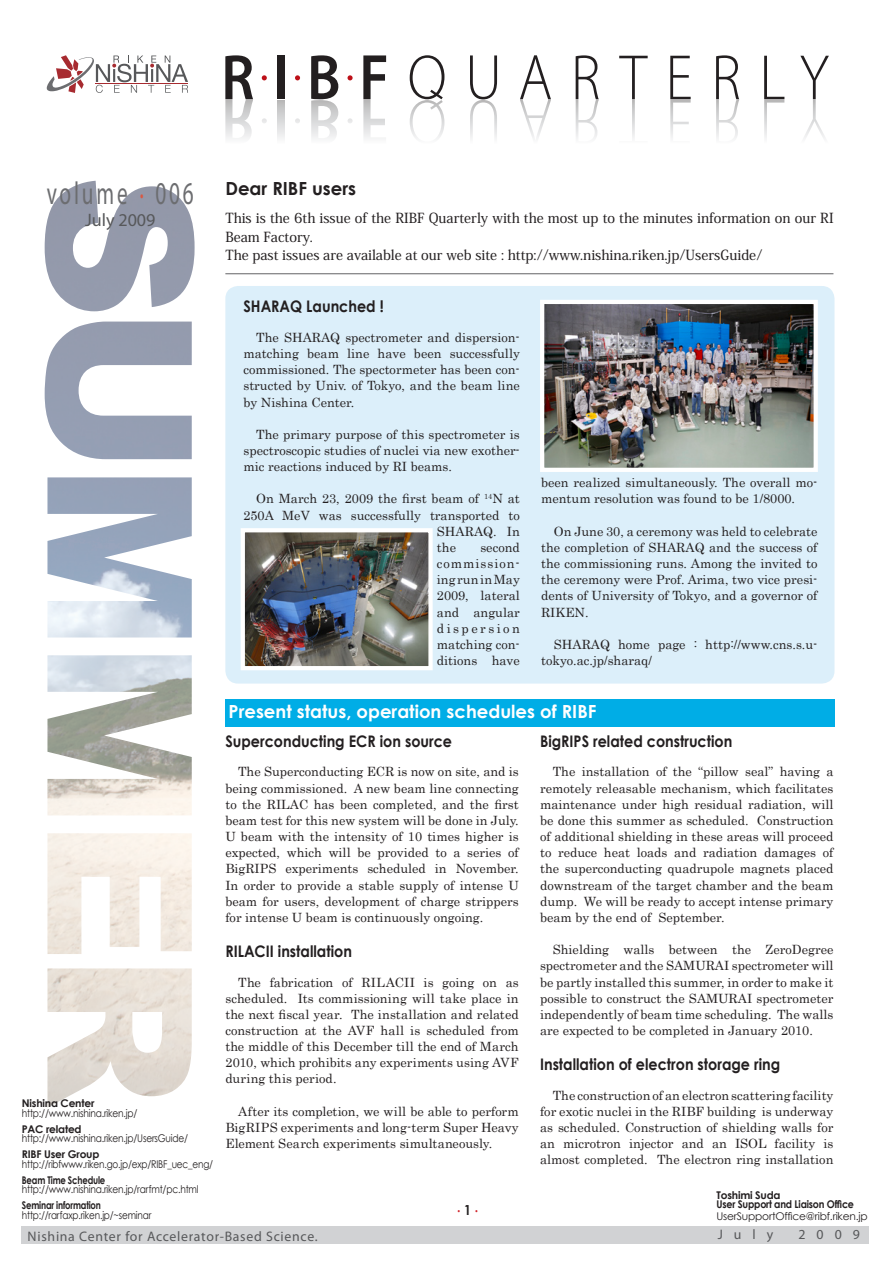
<style>
.page{position:relative;width:893px;height:1263px;background:#fff}
.page>*{position:absolute;margin:0;border:0;box-sizing:border-box;transform-origin:0 0}
.t1{font:31.95px "Myriad Pro";letter-spacing:.135em;color:#6c6d70;scale:.67 1}
.段落スタイル_1{font:700 18px "Century Gothic";color:#fff}
.挨拶タイトル{font:700 18px "Century Gothic";color:#231f20}
.t2{font:18px "Myriad Pro";color:#57585a}
.章タイトル{font:700 15.9px "Century Gothic";color:#231f20;scale:.9 1}
.挨拶本文{font:500 13.8px/18px "Koz Min Pro";color:#231f20}
.t3{font:13.8px "Myriad Pro";letter-spacing:.05em;color:#57585a}
.t4{font:700 13.8px "Century Gothic";color:#d1232a;scale:.9 1}
.本文{font:12.75px/16.2px "Century";color:#231f20;text-align:justify}
.t5{font:10.65px/9.6px "Century Gothic";letter-spacing:-.02em;color:#231f20;scale:.85 1}
.t6{font:10.65px/9.6px "Century Gothic";letter-spacing:-.02em;color:#231f20;scale:.84 1}
.t7{font:700 10.65px/9.6px "Century Gothic";letter-spacing:-.02em;color:#231f20}
.t8{font:10.65px "Century Gothic";letter-spacing:-.02em;color:#231f20}
.s1{font-weight:700}
.s2{color:#231f20}
</style>
<div class="page">
<img style="left:45px;top:181px;width:150px;height:926px">
<div style="left:225px;top:286px;width:609px;height:398px;background:#dceffa;border-radius:13px"></div>
<div style="left:21px;top:1226px;width:847px;height:18px;background:#d1d2d4"></div>
<div style="left:277px;top:55px;width:7px;height:44px;background:#231f20"></div>
<svg style="left:225px;top:55px;width:28px;height:84px"></svg>
<svg style="left:277px;top:100px;width:7px;height:39px"></svg>
<svg style="left:311px;top:55px;width:27px;height:84px"></svg>
<svg style="left:363px;top:55px;width:23px;height:84px"></svg>
<svg style="left:470px;top:55px;width:27px;height:84px"></svg>
<svg style="left:520px;top:55px;width:31px;height:84px"></svg>
<svg style="left:576px;top:55px;width:23px;height:84px"></svg>
<svg style="left:619px;top:56px;width:29px;height:82px"></svg>
<svg style="left:670px;top:56px;width:21px;height:82px"></svg>
<svg style="left:716px;top:55px;width:23px;height:84px"></svg>
<svg style="left:764px;top:56px;width:20px;height:82px"></svg>
<svg style="left:800px;top:56px;width:29px;height:82px"></svg>
<svg style="left:410px;top:55px;width:34px;height:84px"></svg>
<svg style="left:262px;top:75px;width:5px;height:5px"></svg>
<svg style="left:295px;top:75px;width:5px;height:5px"></svg>
<svg style="left:348px;top:75px;width:5px;height:5px"></svg>
<svg style="left:262px;top:118px;width:5px;height:5px"></svg>
<svg style="left:295px;top:118px;width:5px;height:5px"></svg>
<svg style="left:348px;top:118px;width:5px;height:5px"></svg>
<svg style="left:47px;top:55px;width:141px;height:38px"></svg>
<hr style="left:225px;top:273px;width:608px;height:1px;background:#6c6c6f">
<div style="left:225px;top:699px;width:609px;height:27px;background:#00ade6"></div>
<img style="left:540px;top:300px;width:278px;height:172px">
<img style="left:246px;top:533px;width:182px;height:132px">
<div style="left:241px;top:528px;width:192px;height:142px;border:4px solid #fff"></div>
<p class="t1" style="left:47px;top:174px;width:221px">volume <sup>.</sup> 006</p>
<p class="t2" style="left:85px;top:209px;width:72px">July 2009</p>
<p class="挨拶タイトル" style="left:225px;top:177px;width:132px">Dear RIBF users</p>
<p class="挨拶本文" style="left:225px;top:209px;width:610px">This is the 6th issue of the RIBF Quarterly with the most up to the minutes information on our RI<br>Beam Factory.</p>
<p class="挨拶本文" style="left:225px;top:245px;width:538px">The past issues are available at our web site : http://www.nishina.riken.jp/UsersGuide/</p>
<p class="章タイトル" style="left:243px;top:296px;width:157px">SHARAQ Launched !</p>
<p class="本文" style="left:243px;top:328px;width:278px;text-indent:13px">The SHARAQ spectrometer and dispersion&shy;matching beam line have been successfully commissioned. The spectormeter has been con&shy;structed by Univ. of Tokyo, and the beam line by Nishina Center.</p>
<p class="本文" style="left:243px;top:425px;width:278px;text-indent:13px">The primary purpose of this spectrometer is spectroscopic studies of nuclei via new exother&shy;mic reactions induced by RI beams.</p>
<p class="本文" style="left:256px;top:490px;width:265px">On March 23, 2009 the first beam of <sup>14</sup>N at</p>
<p class="本文" style="left:243px;top:506px;width:278px">250A MeV was successfully transported to</p>
<p class="本文" style="left:437px;top:522px;width:84px">SHARAQ. In</p>
<p class="本文" style="left:437px;top:538px;width:21px">the</p>
<p class="本文" style="left:437px;top:538px;width:84px;text-indent:43px">second commission&shy;ing run in May 2009, lateral and angular dispersion matching con&shy;ditions have</p>
<p class="本文" style="left:541px;top:473px;width:278px">been realized simultaneously. The overall mo&shy;mentum resolution was found to be 1/8000.</p>
<p class="本文" style="left:541px;top:522px;width:278px;text-indent:13px">On June 30, a ceremony was held to celebrate the completion of SHARAQ and the success of the commissioning runs. Among the invited to the ceremony were Prof. Arima, two vice presi&shy;dents of University of Tokyo, and a governor of RIKEN.</p>
<p class="本文" style="left:541px;top:635px;width:278px;text-indent:13px">SHARAQ home page : http://www.cns.s.u&shy;tokyo.ac.jp/sharaq/</p>
<p class="t5" style="left:22px;top:1098px;width:137px"><span class="s1">Nishina Center </span>http://www.nishina.riken.jp/</p>
<p class="t5" style="left:22px;top:1124px;width:197px"><span class="s1">PAC related </span>http://www.nishina.riken.jp/UsersGuide/</p>
<p class="t6" style="left:22px;top:1149px;width:229px"><span class="s1">RIBF User Group </span>http://ribfwww.riken.go.jp/exp/RIBF_uec_eng/</p>
<p class="t5" style="left:22px;top:1175px;width:209px"><span class="s1">Beam Time Schedule </span>http://www.nishina.riken.jp/rarfmt/pc.html</p>
<p class="t6" style="left:22px;top:1200px;width:156px"><span class="s1">Seminar information </span>http://rarfaxp.riken.jp/~seminar</p>
<p class="段落スタイル_1" style="left:229px;top:700px;width:369px">Present status, operation schedules of RIBF</p>
<p class="章タイトル" style="left:225px;top:731px;width:253px">Superconducting ECR ion source</p>
<p class="本文" style="left:225px;top:763px;width:295px;text-indent:13px">The Superconducting ECR is now on site, and is being commissioned. A new beam line connecting to the RILAC has been completed, and the first beam test for this new system will be done in July.<br>U beam with the intensity of 10 times higher is expected, which will be provided to a series of BigRIPS experiments scheduled in November.<br>In order to provide a stable supply of intense U beam for users, development of charge strippers for intense U beam is continuously ongoing.</p>
<p class="章タイトル" style="left:225px;top:941px;width:142px">RILACII installation</p>
<p class="本文" style="left:225px;top:973px;width:295px;text-indent:13px">The fabrication of RILACII is going on as scheduled. Its commissioning will take place in the next fiscal year. The installation and related construction at the AVF hall is scheduled from the middle of this December till the end of March 2010, which prohibits any experiments using AVF during this period.</p>
<p class="本文" style="left:225px;top:1102px;width:295px;text-indent:13px">After its completion, we will be able to perform BigRIPS experiments and long-term Super Heavy Element Search experiments simultaneously.</p>
<p class="t4" style="left:457px;top:1198px;width:25px">. <span class="s2">1</span> .</p>
<p class="章タイトル" style="left:540px;top:731px;width:215px">BigRIPS related construction</p>
<p class="本文" style="left:540px;top:763px;width:295px;text-indent:13px">The installation of the “pillow seal” having a remotely releasable mechanism, which facilitates maintenance under high residual radiation, will be done this summer as scheduled. Construction of additional shielding in these areas will proceed to reduce heat loads and radiation damages of the superconducting quadrupole magnets placed downstream of the target chamber and the beam dump. We will be ready to accept intense primary beam by the end of September.</p>
<p class="本文" style="left:540px;top:940px;width:295px;text-indent:13px">Shielding walls between the ZeroDegree spectrometer and the SAMURAI spectrometer will be partly installed this summer, in order to make it possible to construct the SAMURAI spectrometer independently of beam time scheduling. The walls are expected to be completed in January 2010.</p>
<p class="章タイトル" style="left:540px;top:1054px;width:268px">Installation of electron storage ring</p>
<p class="本文" style="left:540px;top:1086px;width:295px;text-indent:13px">The construction of an electron scattering facility for exotic nuclei in the RIBF building is underway as scheduled. Construction of shielding walls for an microtron injector and an ISOL facility is almost completed. The electron ring installation</p>
<p class="t7" style="left:716px;top:1190px;width:139px">Toshimi Suda<br>User Support and Liaison Office</p>
<p class="t8" style="left:716px;top:1210px;width:153px">UserSupportOffice@ribf.riken.jp</p>
<p class="t3" style="left:28px;top:1227px;width:292px">Nishina Center for Accelerator-Based Science.</p>
<p class="t3" style="left:718px;top:1226px;width:57px">July</p>
<p class="t3" style="left:798px;top:1226px;width:63px">2009</p>
</div>
